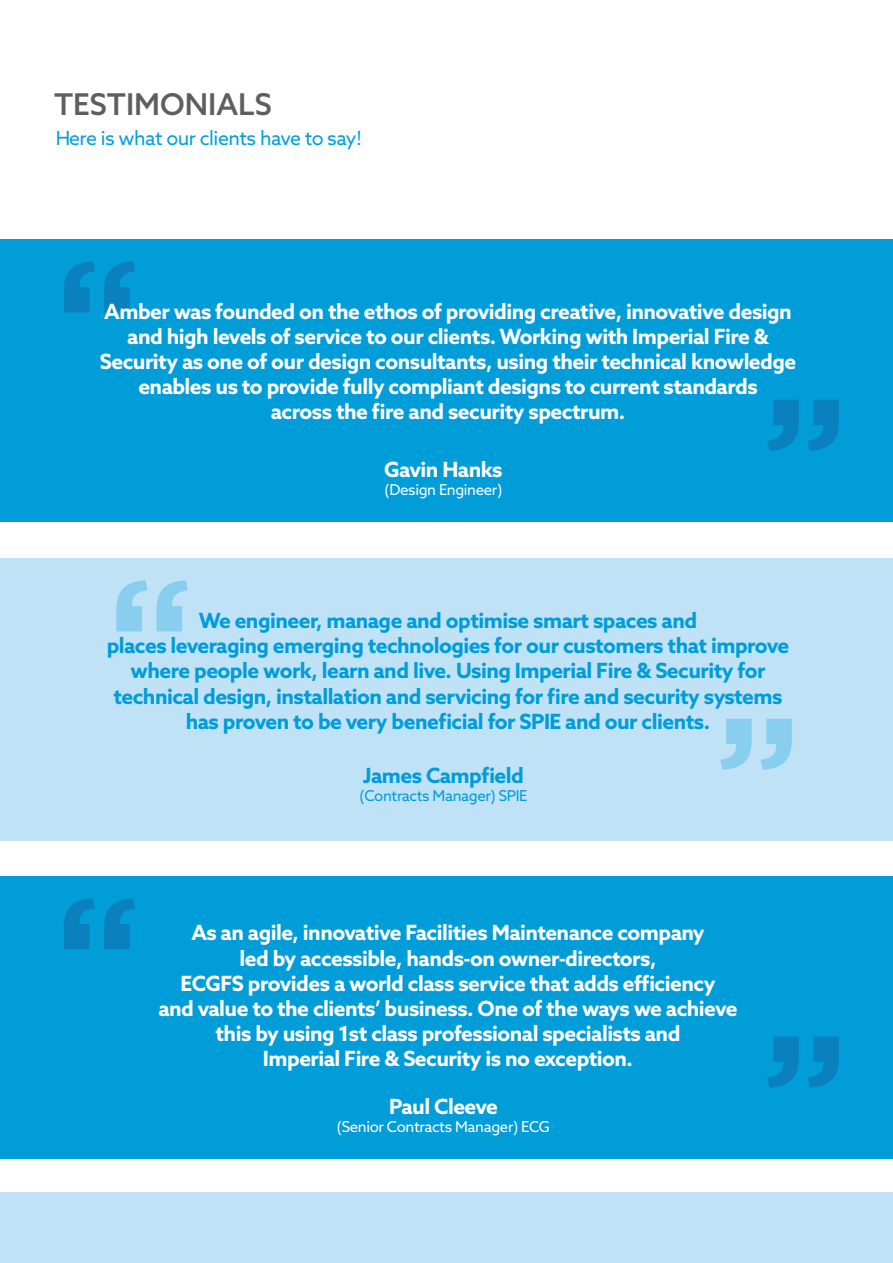
<style>
.page{position:relative;width:893px;height:1263px;background:#fff}
.page>*{position:absolute;margin:0;border:0;box-sizing:border-box;transform-origin:0 0}
.t1{font:700 158.1px "Gotham";color:#292d6f}
.t2{font:700 158.1px "Gotham";color:#009dd8}
.t3{font:500 30px "Azo Sans";color:#5f5e5e}
.t4{font:700 21px/25.2px "Azo Sans";letter-spacing:-.025em;color:#fff;text-align:center}
.t5{font:700 21px/25.2px "Azo Sans";letter-spacing:-.025em;color:#009dd8;text-align:center}
.t6{font:19.5px "Azo Sans";letter-spacing:-.025em;color:#00a2d8}
.t7{font:15px "Azo Sans";letter-spacing:-.025em;color:#fff}
.t8{font:15px "Azo Sans";letter-spacing:-.025em;color:#009dd8}
</style>
<div class="page">
<div style="left:0;top:239px;width:893px;height:283px;background:#009dd8"></div>
<div style="left:0;top:558px;width:893px;height:282px;background:#bfe2f7"></div>
<div style="left:0;top:876px;width:893px;height:283px;background:#009dd8"></div>
<div style="left:0;top:1192px;width:893px;height:71px;background:#bfe2f7"></div>
<h2 class="t3" style="left:54px;top:85px;width:219px">TESTIMONIALS</h2>
<p class="t6" style="left:55px;top:125px;width:308px">Here is what our clients have to say!</p>
<h1 class="t1" style="left:55px;top:226px;width:87px">“</h1>
<p class="t4" style="left:100px;top:298px;width:698px">Amber was founded on the ethos of providing creative, innovative design and high levels of service to our clients. Working with Imperial Fire &amp; Security as one of our design consultants, using their technical knowledge enables us to provide fully compliant designs to current standards<br>across the fire and security spectrum.</p>
<h1 class="t1" style="left:848px;top:487px;width:87px;rotate:-180deg">“</h1>
<p class="t4" style="left:384px;top:457px;width:120px">Gavin Hanks</p>
<p class="t7" style="left:385px;top:480px;width:119px">(Design Engineer)</p>
<h1 class="t2" style="left:107px;top:545px;width:87px">“</h1>
<p class="t5" style="left:107px;top:607px;width:684px">We engineer, manage and optimise smart spaces and<br>places leveraging emerging technologies for our customers that improve where people work, learn and live. Using Imperial Fire &amp; Security for technical design, installation and servicing for fire and security systems has proven to be very beneficial for SPIE and our clients.</p>
<h1 class="t2" style="left:801px;top:805px;width:87px;rotate:-180deg">“</h1>
<p class="t5" style="left:363px;top:763px;width:162px">James Campfield</p>
<p class="t8" style="left:360px;top:786px;width:169px">(Contracts Manager) SPIE</p>
<h1 class="t1" style="left:55px;top:862px;width:87px">“</h1>
<p class="t4" style="left:158px;top:920px;width:581px">As an agile, innovative Facilities Maintenance company<br>led by accessible, hands-on owner-directors,<br>ECGFS provides a world class service that adds efficiency<br>and value to the clients’ business. One of the ways we achieve this by using 1st class professional specialists and<br>Imperial Fire &amp; Security is no exception.</p>
<p class="t4" style="left:389px;top:1094px;width:110px">Paul Cleeve</p>
<p class="t7" style="left:337px;top:1117px;width:215px">(Senior Contracts Manager) ECG</p>
<h1 class="t1" style="left:848px;top:1123px;width:87px;rotate:-180deg">“</h1>
</div>
